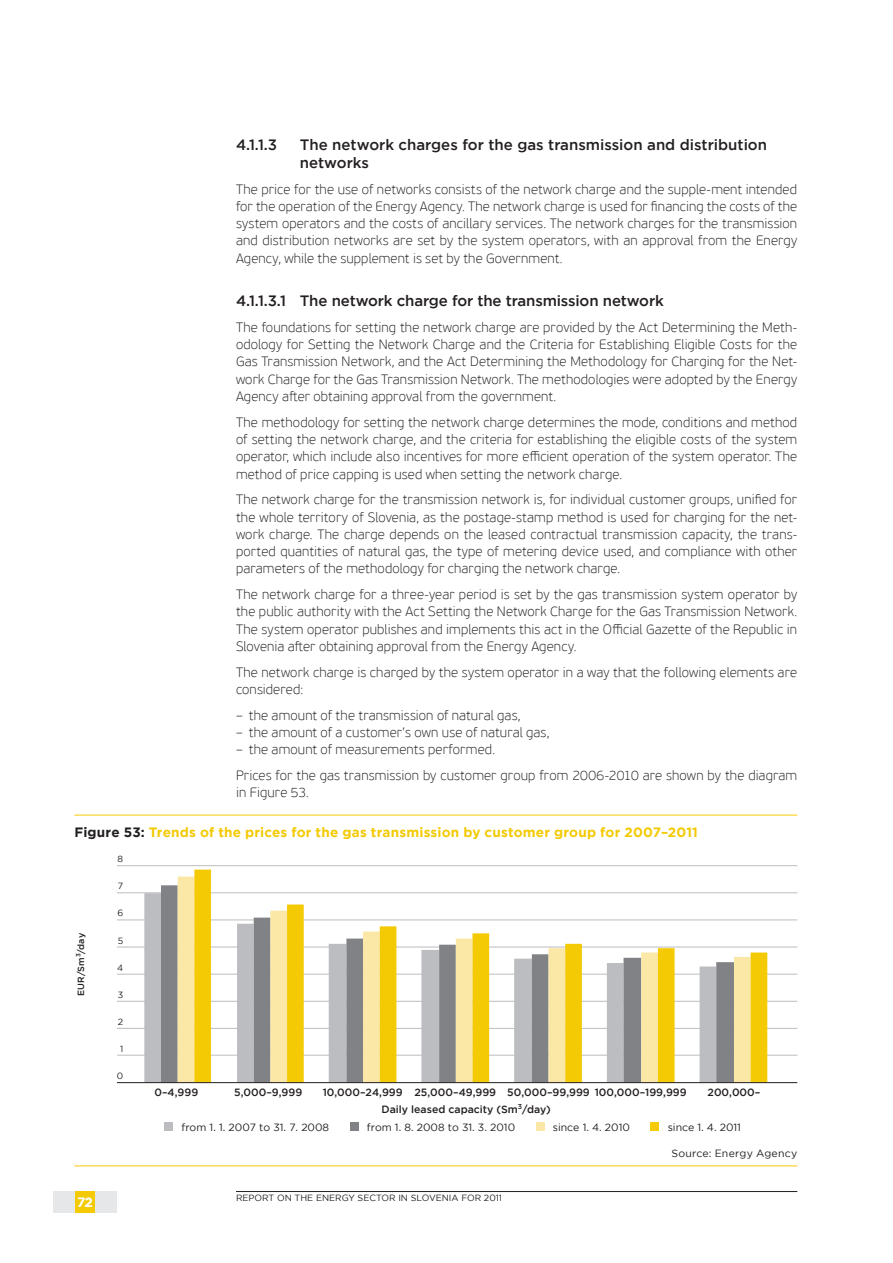
<style>
.page{position:relative;width:893px;height:1263px;background:#fff}
.page>*{position:absolute;margin:0;border:0;box-sizing:border-box;transform-origin:0 0}
.t1{font:500 15px/18px "MM Gotham";letter-spacing:-.01em;color:#231f20}
.t2{font:100 13.5px/17.2px "PF Beau Sans Pro";letter-spacing:.01em;color:#231f20;text-align:justify}
.t3{font:700 13.5px "MM Gotham";letter-spacing:.015em;color:#f4ca05}
.t4{font:700 13.5px "MM Gotham";color:#fff}
.t5{font:500 10.5px "MM Gotham";color:#231f20}
.t6{font:10.5px "MM Gotham";color:#231f20}
.t7{font:9px "MM Gotham";color:#231f20}
.t8{font:500 9px "MM Gotham";color:#231f20}
.s1{color:#231f20}
</style>
<div class="page">
<div style="left:74px;top:1192px;width:22px;height:21px;background:#f4ca05"></div>
<div style="left:96px;top:1192px;width:21px;height:21px;background:#e6e7e9"></div>
<div style="left:53px;top:1192px;width:21px;height:21px;background:#e6e7e9"></div>
<hr style="left:236px;top:1191px;width:561px;height:1px;background:#231f20">
<hr style="left:74px;top:815px;width:723px;height:1px;background:#f4ca05">
<hr style="left:74px;top:1165px;width:723px;height:1px;background:#f4ca05">
<hr style="left:117px;top:1028px;width:680px;height:1px;background:#bcbdc0">
<hr style="left:117px;top:1055px;width:680px;height:1px;background:#bcbdc0">
<hr style="left:117px;top:974px;width:680px;height:1px;background:#bcbdc0">
<hr style="left:117px;top:1001px;width:680px;height:1px;background:#bcbdc0">
<hr style="left:117px;top:947px;width:680px;height:1px;background:#bcbdc0">
<hr style="left:117px;top:919px;width:680px;height:1px;background:#bcbdc0">
<hr style="left:117px;top:892px;width:680px;height:1px;background:#bcbdc0">
<div style="left:144px;top:893px;width:17px;height:189px;background:#bcbdc0"></div>
<div style="left:161px;top:885px;width:17px;height:197px;background:#808285"></div>
<div style="left:178px;top:876px;width:16px;height:206px;background:#fbe7a6"></div>
<svg style="left:194px;top:869px;width:573px;height:213px"></svg>
<div style="left:165px;top:1122px;width:8px;height:9px;background:#bcbdc0"></div>
<div style="left:350px;top:1122px;width:8px;height:9px;background:#808285"></div>
<div style="left:536px;top:1122px;width:8px;height:9px;background:#fbe7a6"></div>
<div style="left:651px;top:1122px;width:8px;height:9px;background:#f4ca05"></div>
<hr style="left:117px;top:865px;width:680px;height:1px;background:#bcbdc0">
<hr style="left:117px;top:1082px;width:680px;height:1px;background:#231f20">
<p class="t1" style="left:236px;top:135px;width:43px">4.1.1.3</p>
<p class="t1" style="left:300px;top:135px;width:469px">The network charges for the gas transmission and distribution networks</p>
<p class="t2" style="left:236px;top:180px;width:563px">The price for the use of networks consists of the network charge and the supple-ment intended for the operation of the Energy Agency. The network charge is used for financing the costs of the system operators and the costs of ancillary services. The network charges for the transmission and distribution networks are set by the system operators, with an approval from the Energy Agency, while the supplement is set by the Government.</p>
<p class="t1" style="left:236px;top:292px;width:429px">4.1.1.3.1 The network charge for the transmission network</p>
<p class="t2" style="left:236px;top:319px;width:563px">The foundations for setting the network charge are provided by the Act Determining the Meth&shy;odology for Setting the Network Charge and the Criteria for Establishing Eligible Costs for the Gas Transmission Network, and the Act Determining the Methodology for Charging for the Net&shy;work Charge for the Gas Transmission Network. The methodologies were adopted by the Energy Agency after obtaining approval from the government.</p>
<p class="t2" style="left:236px;top:413px;width:563px">The methodology for setting the network charge determines the mode, conditions and method of setting the network charge, and the criteria for establishing the eligible costs of the system operator, which include also incentives for more efficient operation of the system operator. The method of price capping is used when setting the network charge.</p>
<p class="t2" style="left:236px;top:491px;width:563px">The network charge for the transmission network is, for individual customer groups, unified for the whole territory of Slovenia, as the postage-stamp method is used for charging for the net&shy;work charge. The charge depends on the leased contractual transmission capacity, the trans&shy;ported quantities of natural gas, the type of metering device used, and compliance with other parameters of the methodology for charging the network charge.</p>
<p class="t2" style="left:236px;top:586px;width:563px">The network charge for a three-year period is set by the gas transmission system operator by the public authority with the Act Setting the Network Charge for the Gas Transmission Network.<br>The system operator publishes and implements this act in the Official Gazette of the Republic in Slovenia after obtaining approval from the Energy Agency.</p>
<p class="t2" style="left:236px;top:663px;width:563px">The network charge is charged by the system operator in a way that the following elements are considered:</p>
<p class="t2" style="left:236px;top:706px;width:286px">– the amount of the transmission of natural gas,</p>
<p class="t2" style="left:236px;top:724px;width:315px">– the amount of a customer’s own use of natural gas,</p>
<p class="t2" style="left:236px;top:736px;width:563px;line-height:25.8px">– the amount of measurements performed.<br>Prices for the gas transmission by customer group from 2006-2010 are shown by the diagram</p>
<p class="t2" style="left:236px;top:784px;width:74px">in Figure 53.</p>
<p class="t3" style="left:74px;top:824px;width:625px"><span class="s1">Figure 53:</span> Trends of the prices for the gas transmission by customer group for 2007–2011</p>
<p class="t7" style="left:118px;top:854px;width:7px">8</p>
<p class="t7" style="left:118px;top:881px;width:7px">7</p>
<p class="t8" style="left:76px;top:995px;width:64px;rotate:-90deg">EUR/Sm<sup>3</sup>/day</p>
<p class="t7" style="left:117px;top:908px;width:7px">6</p>
<p class="t7" style="left:118px;top:935px;width:7px">5</p>
<p class="t7" style="left:117px;top:962px;width:8px">4</p>
<p class="t7" style="left:118px;top:990px;width:7px">3</p>
<p class="t7" style="left:118px;top:1017px;width:7px">2</p>
<p class="t7" style="left:120px;top:1044px;width:5px">1</p>
<p class="t7" style="left:117px;top:1071px;width:8px">0</p>
<p class="t5" style="left:234px;top:1087px;width:70px">5,000–9,999</p>
<p class="t5" style="left:323px;top:1087px;width:365px">10,000–24,999 25,000–49,999 50,000–99,999 100,000–199,999</p>
<p class="t5" style="left:707px;top:1087px;width:54px">200,000–</p>
<p class="t6" style="left:182px;top:1121px;width:149px">from 1. 1. 2007 to 31. 7. 2008</p>
<p class="t6" style="left:367px;top:1121px;width:150px">from 1. 8. 2008 to 31. 3. 2010</p>
<p class="t6" style="left:553px;top:1121px;width:79px">since 1. 4. 2010</p>
<p class="t6" style="left:668px;top:1121px;width:75px">since 1. 4. 2011</p>
<p class="t5" style="left:154px;top:1087px;width:45px">0–4,999</p>
<p class="t5" style="left:381px;top:1104px;width:171px">Daily leased capacity (Sm<sup>3</sup>/day)</p>
<p class="t6" style="left:671px;top:1147px;width:127px">Source: Energy Agency</p>
<p class="t4" style="left:77px;top:1195px;width:18px">72</p>
<p class="t7" style="left:236px;top:1193px;width:8px">REPORT</p>
<p class="t7" style="left:277px;top:1193px;width:227px">on the energy sector in slovenia for 2011</p>
</div>
